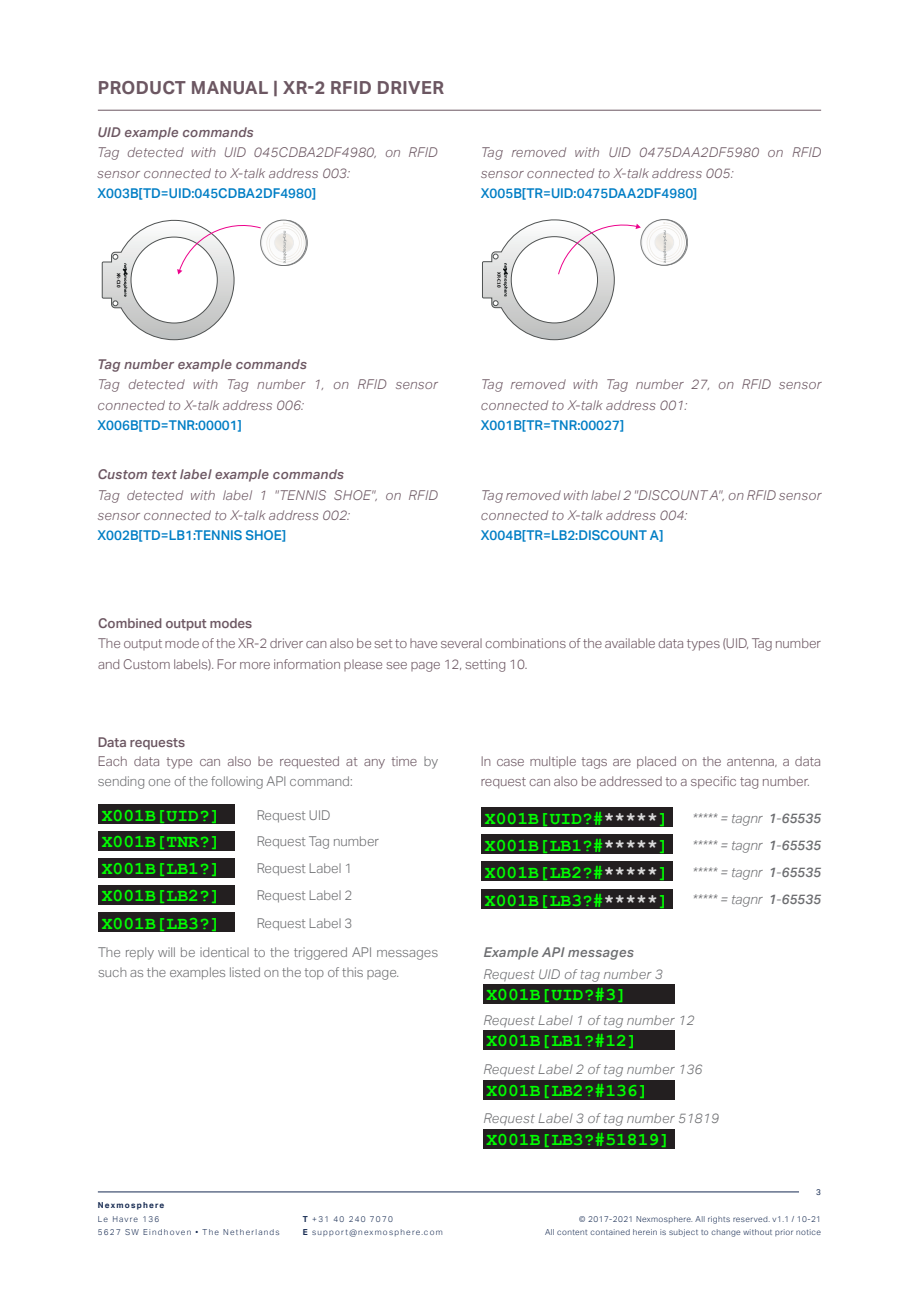
<style>
.page{position:relative;width:919px;height:1289px;background:#fff}
.page>*{position:absolute;margin:0;border:0;box-sizing:border-box;transform-origin:0 0}
.t1{font:700 18px "Courier New";color:#0f0}
.t2{font:700 18px "Aktiv Grotesk";letter-spacing:.025em;color:#6c5762}
.t3{font:italic 300 13.5px/20.2px "Aktiv Grotesk";letter-spacing:.025em;color:#6c5762}
.t4{font:300 13.5px/20.2px "Aktiv Grotesk";color:#6c5762}
.t5{font:italic 300 13.5px "Aktiv Grotesk";letter-spacing:.025em;color:#6c6d70}
.t6{font:300 13.5px/20.2px "Aktiv Grotesk";color:#6c6d70}
.t7{font:500 13.5px "Aktiv Grotesk";color:#007ec5}
.t8{font:italic 500 13.5px "Aktiv Grotesk";letter-spacing:.025em;color:#6c5762}
.t9{font:500 13.5px "Aktiv Grotesk";color:#6c5762}
.t10{font:italic 500 13.5px "Aktiv Grotesk";letter-spacing:.025em;color:#6c6d70}
.t11{font:300 8.25px "Aktiv Grotesk";letter-spacing:.05em;color:#172b52}
.t12{font:300 8.25px "Aktiv Grotesk";letter-spacing:.15em;color:#172b52}
.t13{font:700 8.25px "Aktiv Grotesk";letter-spacing:.15em;color:#172b52}
.t14{font:8.25px "Aktiv Grotesk";color:#172b52}
.t15{font:700 5.1px "Calibri";color:#000001}
.s1{color:#6c6d70}
.s2{font-weight:500}
.s3{color:#d9d9d9}
.s4{font-weight:700}
</style>
<div class="page">
<hr style="left:98px;top:1191px;width:701px;height:1px;background:#172b52">
<hr style="left:98px;top:110px;width:723px;height:1px;background:#6c5762">
<div style="left:98px;top:804px;width:136px;height:20px;background:#231f20"></div>
<div style="left:481px;top:807px;width:192px;height:20px;background:#231f20"></div>
<div style="left:482px;top:984px;width:192px;height:19px;background:#231f20"></div>
<div style="left:482px;top:1030px;width:192px;height:19px;background:#231f20"></div>
<div style="left:482px;top:1079px;width:192px;height:20px;background:#231f20"></div>
<div style="left:482px;top:1128px;width:192px;height:20px;background:#231f20"></div>
<div style="left:98px;top:830px;width:136px;height:20px;background:#231f20"></div>
<div style="left:98px;top:857px;width:136px;height:20px;background:#231f20"></div>
<div style="left:481px;top:834px;width:192px;height:20px;background:#231f20"></div>
<div style="left:98px;top:884px;width:136px;height:20px;background:#231f20"></div>
<div style="left:481px;top:861px;width:192px;height:20px;background:#231f20"></div>
<div style="left:98px;top:912px;width:137px;height:20px;background:#231f20"></div>
<div style="left:481px;top:889px;width:192px;height:20px;background:#231f20"></div>
<svg style="left:640px;top:220px;width:46px;height:45px"></svg>
<div style="left:640px;top:219px;width:46px;height:46px;border:1px solid #67696a;border-radius:50%"></div>
<svg style="left:646px;top:220px;width:38px;height:45px"></svg>
<svg style="left:482px;top:219px;width:158px;height:121px"></svg>
<svg style="left:102px;top:219px;width:202px;height:121px"></svg>
<p class="t2" style="left:98px;top:78px;width:348px">PRODUCT MANUAL | XR-2 RFID DRIVER</p>
<p class="t8" style="left:97px;top:124px;width:158px">UID example commands</p>
<p class="t3" style="left:97px;top:143px;width:342px">Tag detected with UID 045CDBA2DF4980, on RFID sensor connected to X-talk address 003:</p>
<p class="t7" style="left:97px;top:185px;width:220px">X003B[TD=UID:045CDBA2DF4980]</p>
<p class="t3" style="left:480px;top:143px;width:342px">Tag removed with UID 0475DAA2DF5980 on RFID sensor connected to X-talk address 005:</p>
<p class="t7" style="left:480px;top:185px;width:218px">X005B[TR=UID:0475DAA2DF4980]</p>
<p class="t15" style="left:122px;top:272px;width:16px;rotate:90deg">XR-C10</p>
<p class="t15" style="left:502px;top:272px;width:17px;rotate:90deg">XR-C10</p>
<p class="t8" style="left:97px;top:356px;width:211px">Tag number example commands</p>
<p class="t3" style="left:97px;top:374px;width:342px">Tag detected with Tag number 1, on RFID sensor connected to X-talk address 006:</p>
<p class="t7" style="left:97px;top:417px;width:146px">X006B[TD=TNR:00001]</p>
<p class="t8" style="left:97px;top:467px;width:248px">Custom text label example commands</p>
<p class="t3" style="left:97px;top:485px;width:342px">Tag detected with label 1 "TENNIS SHOE", on RFID sensor connected to X-talk address 002:</p>
<p class="t7" style="left:97px;top:528px;width:190px">X002B[TD=LB1:TENNIS SHOE]</p>
<p class="t3" style="left:480px;top:374px;width:342px">Tag removed with Tag number 27, on RFID sensor connected to X-talk address 001:</p>
<p class="t7" style="left:480px;top:417px;width:145px">X001B[TR=TNR:00027]</p>
<p class="t3" style="left:480px;top:485px;width:342px">Tag removed with label 2 "DISCOUNT A", on RFID sensor connected to X-talk address 004:</p>
<p class="t7" style="left:480px;top:528px;width:184px">X004B[TR=LB2:DISCOUNT A]</p>
<p class="t9" style="left:98px;top:615px;width:156px">Combined output modes</p>
<p class="t4" style="left:98px;top:633px;width:724px">The output mode of the XR-2 driver can also be set to have several combinations of the available data types (UID, Tag number and Custom labels). For more information please see page 12, setting 10.</p>
<p class="t9" style="left:98px;top:734px;width:89px">Data requests</p>
<p class="t4" style="left:98px;top:751px;width:341px">Each data type can also be requested at any time <span class="s1">by sending one of the following API command:</span></p>
<p class="t4" style="left:480px;top:751px;width:342px">In case multiple tags are placed on the antenna, a data request can also be addressed to a specific tag number<span class="s1">.</span></p>
<p class="t1" style="left:102px;top:804px;width:120px">X001B[UID?]</p>
<p class="t1" style="left:102px;top:830px;width:120px">X001B[TNR?]</p>
<p class="t1" style="left:102px;top:857px;width:120px">X001B[LB1?]</p>
<p class="t1" style="left:102px;top:884px;width:120px">X001B[LB2?]</p>
<p class="t1" style="left:102px;top:912px;width:120px">X001B[LB3?]</p>
<p class="t6" style="left:257px;top:804px;width:75px">Request UID</p>
<p class="t5" style="left:692px;top:810px;width:130px">***** = tagnr <span class="s2">1</span>-<span class="s2">65535</span></p>
<p class="t6" style="left:257px;top:831px;width:124px">Request Tag number</p>
<p class="t6" style="left:257px;top:858px;width:97px">Request Label 1</p>
<p class="t1" style="left:485px;top:807px;width:185px">X001B[UID?#<span class="s3">*****</span>]</p>
<p class="t1" style="left:485px;top:834px;width:185px">X001B[LB1?#<span class="s3">*****</span>]</p>
<p class="t1" style="left:485px;top:861px;width:185px">X001B[LB2?#<span class="s3">*****</span>]</p>
<p class="t1" style="left:485px;top:888px;width:185px">X001B[LB3?#<span class="s3">*****</span>]</p>
<p class="t5" style="left:692px;top:837px;width:130px">***** = tagnr <span class="s2">1</span>-<span class="s2">65535</span></p>
<p class="t5" style="left:692px;top:864px;width:130px">***** = tagnr <span class="s2">1</span>-<span class="s2">65535</span></p>
<p class="t6" style="left:257px;top:885px;width:97px">Request Label 2</p>
<p class="t5" style="left:692px;top:891px;width:130px">***** = tagnr <span class="s2">1</span>-<span class="s2">65535</span></p>
<p class="t6" style="left:257px;top:912px;width:97px">Request Label 3</p>
<p class="t6" style="left:98px;top:942px;width:341px">The reply will be identical to the triggered API messages such as the examples listed on the top of this page.</p>
<p class="t13" style="left:98px;top:1200px;width:68px">Nexmosphere</p>
<p class="t12" style="left:98px;top:1214px;width:63px">Le Havre 136</p>
<p class="t12" style="left:98px;top:1227px;width:183px">5627 SW Eindhoven • The Netherlands</p>
<p class="t12" style="left:303px;top:1214px;width:91px"><span class="s4">T</span> +31 40 240 7070</p>
<p class="t12" style="left:303px;top:1227px;width:141px"><span class="s4">E</span> support@nexmosphere.com</p>
<p class="t10" style="left:483px;top:944px;width:152px">Example API messages</p>
<p class="t5" style="left:483px;top:966px;width:181px">Request UID of tag number 3</p>
<p class="t5" style="left:483px;top:1012px;width:212px">Request Label 1 of tag number 12</p>
<p class="t5" style="left:483px;top:1061px;width:220px">Request Label 2 of tag number 136</p>
<p class="t5" style="left:483px;top:1110px;width:237px">Request Label 3 of tag number 51819</p>
<p class="t1" style="left:486px;top:983px;width:142px">X001B[UID?#3]</p>
<p class="t1" style="left:486px;top:1029px;width:153px">X001B[LB1?#12]</p>
<p class="t1" style="left:486px;top:1079px;width:163px">X001B[LB2?#136]</p>
<p class="t1" style="left:486px;top:1128px;width:185px">X001B[LB3?#51819]</p>
<p class="t14" style="left:816px;top:1187px;width:6px">3</p>
<p class="t11" style="left:579px;top:1214px;width:243px">© 2017-2021 Nexmosphere. All rights reserved. v1.1 / 10-21</p>
<p class="t11" style="left:545px;top:1227px;width:277px">All content contained herein is subject to change without prior notice</p>
</div>
